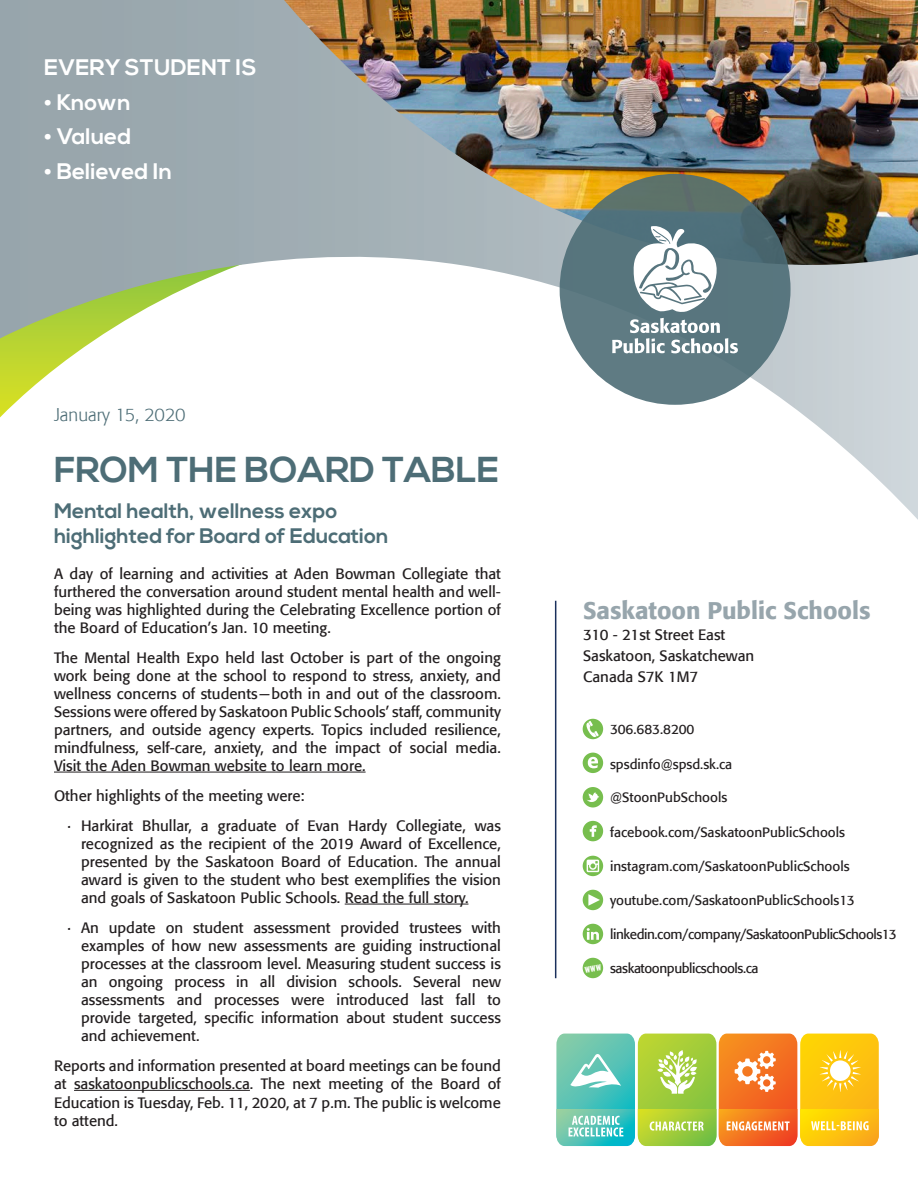
<style>
.page{position:relative;width:918px;height:1188px;background:#fff}
.page>*{position:absolute;margin:0;border:0;box-sizing:border-box;transform-origin:0 0}
.t1{font:700 36px "Nexa";color:#4d6d76}
.t2{font:500 24px "Formata";color:#97a5ac}
.t3{font:700 22.5px "Nexa";color:#fff}
.t4{font:700 21px "Nexa";color:#4d6d76}
.t5{font:300 18px "Formata";color:#4d6d76}
.t6{font:15px/18px "Formata";color:#231f20;text-align:justify}
.t7{font:13.5px "Formata";color:#231f20}
.t8{font:13.5px "Formata";letter-spacing:-.03em;color:#231f20}
</style>
<div class="page">
<svg style="left:583px;top:890px;width:20px;height:20px"></svg>
<svg style="left:583px;top:787px;width:20px;height:20px"></svg>
<svg style="left:583px;top:821px;width:20px;height:20px"></svg>
<svg style="left:583px;top:719px;width:20px;height:20px"></svg>
<svg style="left:583px;top:753px;width:20px;height:20px"></svg>
<svg style="left:583px;top:856px;width:20px;height:20px"></svg>
<hr style="left:555px;top:601px;width:1px;height:377px;background:#1a305c">
<div style="left:583px;top:924px;width:20px;height:20px;background:#77be4e;border-radius:50%"></div>
<svg style="left:587px;top:928px;width:12px;height:12px"></svg>
<div style="left:583px;top:958px;width:20px;height:20px;background:#77be4e;border-radius:50%"></div>
<img style="left:0;top:0;width:918px;height:520px">
<hr style="left:54px;top:772px;width:312px;height:1px;background:#231f20">
<hr style="left:345px;top:904px;width:123px;height:1px;background:#231f20">
<hr style="left:74px;top:1090px;width:176px;height:1px;background:#231f20">
<svg style="left:556px;top:1034px;width:323px;height:112px;background:#c4bc5f"></svg>
<svg style="left:560px;top:174px;width:231px;height:231px;background:#59757b"></svg>
<svg style="left:612px;top:318px;width:126px;height:35px"></svg>
<svg style="left:633px;top:225px;width:86px;height:87px"></svg>
<p class="t3" style="left:44px;top:55px;width:214px">EVERY STUDENT IS</p>
<p class="t3" style="left:44px;top:89px;width:88px">• Known</p>
<p class="t3" style="left:44px;top:124px;width:88px">• Valued</p>
<p class="t3" style="left:44px;top:158px;width:129px">• Believed In</p>
<p class="t5" style="left:54px;top:405px;width:133px">January 15, 2020</p>
<p class="t1" style="left:54px;top:449px;width:447px">FROM THE BOARD TABLE</p>
<p class="t4" style="left:54px;top:498px;width:285px">Mental health, wellness expo</p>
<p class="t4" style="left:54px;top:524px;width:336px">highlighted for Board of Education</p>
<p class="t6" style="left:54px;top:565px;width:448px">A day of learning and activities at Aden Bowman Collegiate that furthered the conversation around student mental health and well&shy;being was highlighted during the Celebrating Excellence portion of the Board of Education’s Jan. 10 meeting.</p>
<p class="t6" style="left:54px;top:649px;width:448px">The Mental Health Expo held last October is part of the ongoing work being done at the school to respond to stress, anxiety, and wellness concerns of students—both in and out of the classroom.<br>Sessions were offered by Saskatoon Public Schools’ staff, community partners, and outside agency experts. Topics included resilience, mindfulness, self-care, anxiety, and the impact of social media.<br>Visit the Aden Bowman website to learn more.</p>
<p class="t6" style="left:54px;top:787px;width:252px">Other highlights of the meeting were:</p>
<p class="t6" style="left:81px;top:817px;width:421px;text-indent:-14px">· Harkirat Bhullar, a graduate of Evan Hardy Collegiate, was recognized as the recipient of the 2019 Award of Excellence, presented by the Saskatoon Board of Education. The annual award is given to the student who best exemplifies the vision and goals of Saskatoon Public Schools. Read the full story.</p>
<p class="t6" style="left:81px;top:919px;width:421px;text-indent:-14px">· An update on student assessment provided trustees with examples of how new assessments are guiding instructional processes at the classroom level. Measuring student success is an ongoing process in all division schools. Several new assessments and processes were introduced last fall to provide targeted, specific information about student success and achievement.</p>
<p class="t6" style="left:54px;top:1056px;width:448px">Reports and information presented at board meetings can be found at saskatoonpublicschools.ca. The next meeting of the Board of Education is Tuesday, Feb. 11, 2020, at 7 p.m. The public is welcome to attend.</p>
<p class="t2" style="left:583px;top:596px;width:289px">Saskatoon Public Schools</p>
<p class="t6" style="left:583px;top:625px;width:144px">310 - 21st Street East</p>
<p class="t6" style="left:583px;top:646px;width:173px">Saskatoon, Saskatchewan</p>
<p class="t6" style="left:583px;top:667px;width:117px">Canada S7K 1M7</p>
<p class="t7" style="left:610px;top:721px;width:86px">306.683.8200</p>
<p class="t7" style="left:610px;top:756px;width:124px">spsdinfo@spsd.sk.ca</p>
<p class="t7" style="left:610px;top:789px;width:119px">@StoonPubSchools</p>
<p class="t7" style="left:610px;top:824px;width:237px">facebook.com/SaskatoonPublicSchools</p>
<p class="t7" style="left:610px;top:858px;width:241px">instagram.com/SaskatoonPublicSchools</p>
<p class="t7" style="left:610px;top:892px;width:246px">youtube.com/SaskatoonPublicSchools13</p>
<p class="t8" style="left:610px;top:926px;width:288px">linkedin.com/company/SaskatoonPublicSchools13</p>
<p class="t8" style="left:610px;top:960px;width:150px">saskatoonpublicschools.ca</p>
</div>
